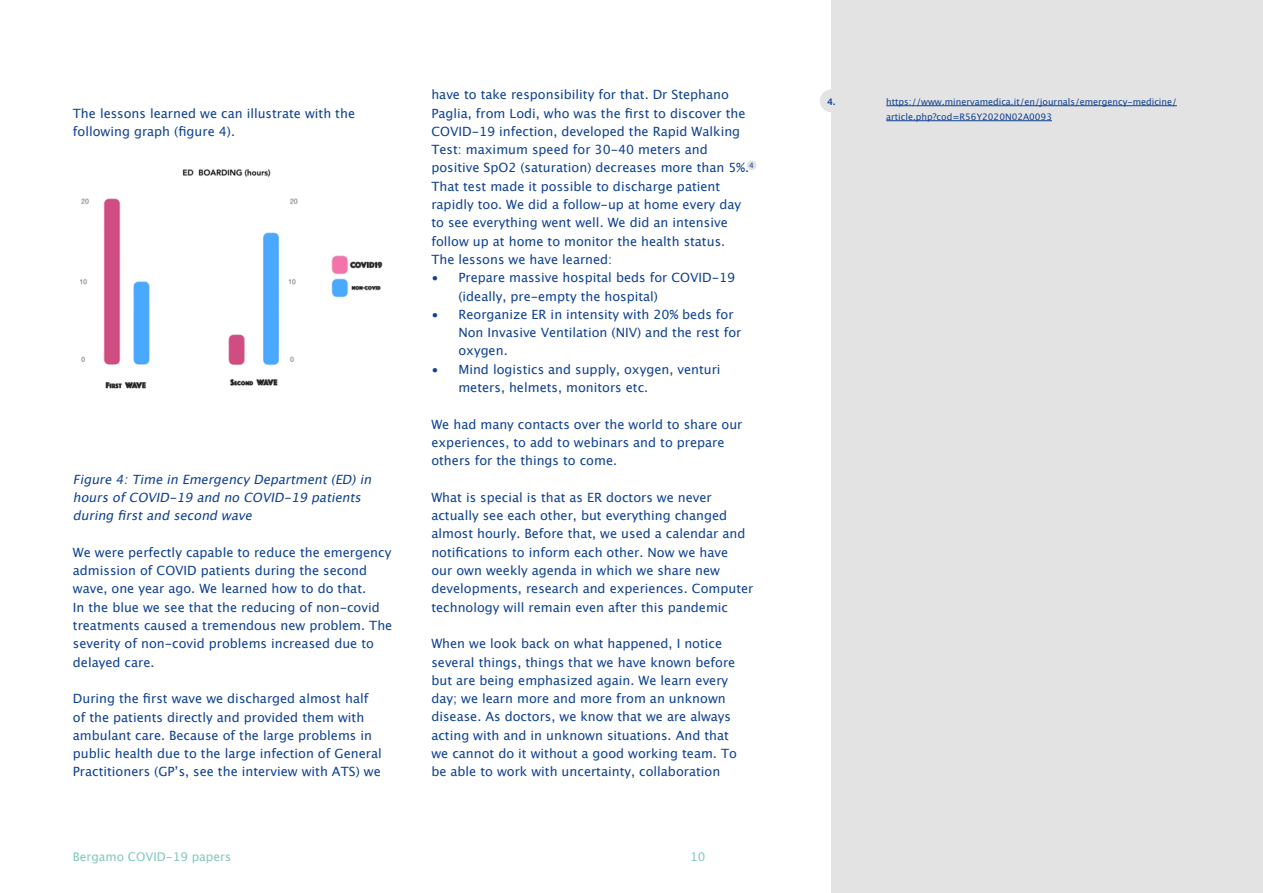
<style>
.page{position:relative;width:1263px;height:893px;background:#fff}
.page>*{position:absolute;margin:0;border:0;box-sizing:border-box;transform-origin:0 0}
.t1{font:12.75px/18.3px "Lucida Grande";color:#0f4292}
.t2{font:italic 12.75px/18.3px "Lucida Grande";color:#0f4292}
.t3{font:12px "Lucida Grande";color:#83c8bb}
.t4{font:9px/15px "Lucida Grande";color:#0f4292}
.t5{font:700 9px "Lucida Grande";color:#0f4292}
</style>
<div class="page">
<div style="left:831px;top:0;width:432px;height:893px;background:#e3e3e3"></div>
<div style="left:747px;top:160px;width:10px;height:10px;background:#e3e3e3;border-radius:50%"></div>
<div style="left:820px;top:89px;width:23px;height:23px;background:#e3e3e3;border-radius:50%"></div>
<hr style="left:886px;top:105px;width:291px;height:1px;background:#0f4292">
<hr style="left:886px;top:120px;width:166px;height:1px;background:#0f4292">
<img style="left:80px;top:169px;width:303px;height:220px">
<p class="t1" style="left:73px;top:104px;width:284px">The lessons learned we can illustrate with the following graph (figure 4).</p>
<p class="t2" style="left:73px;top:470px;width:304px">Figure4:TimeinEmergencyDepartment(ED)in hoursofCOVID-19 and noCOVID-19 patients during firstand second wave</p>
<p class="t1" style="left:73px;top:543px;width:321px">We were perfectly capable to reduce the emergency admission of COVID patients during the second wave, one year ago. We learned how to do that.<br>In the blue we see that the reducing of non-covid treatments caused a tremendous new problem. The severity of non-covid problems increased due to delayed care.</p>
<p class="t1" style="left:73px;top:690px;width:310px">During the first wave we discharged almost half of the patients directly and provided them with ambulant care. Because of the large problems in public health due to the large infection of General Practitioners (GP’s, see the interview with ATS) we</p>
<p class="t1" style="left:431px;top:86px;width:324px">have to take responsibility for that. Dr Stephano Paglia, from Lodi, who was the first to discover the COVID-19 infection, developed the Rapid Walking Test: maximum speed for 30-40 meters and positive SpO2 (saturation) decreases more than 5%.<sup>4<br></sup>That test made it possible to discharge patient rapidly too. We did a follow-up at home every day to see everything went well. We did an intensive follow up at home to monitor the health status.<br>The lessons we have learned:</p>
<p class="t1" style="left:458px;top:269px;width:278px;text-indent:-27px">• Prepare massive hospital beds for COVID-19 (ideally, pre-empty the hospital)</p>
<p class="t1" style="left:458px;top:305px;width:285px;text-indent:-27px">• Reorganize ER in intensity with 20% beds for<br>Non Invasive Ventilation (NIV) and the rest for oxygen.</p>
<p class="t1" style="left:458px;top:360px;width:264px;text-indent:-27px">• Mind logistics and supply, oxygen, venturi meters, helmets, monitors etc.</p>
<p class="t1" style="left:431px;top:415px;width:313px">We had many contacts over the world to share our experiences, to add to webinars and to prepare others for the things to come.</p>
<p class="t1" style="left:431px;top:488px;width:324px">What is special is that as ER doctors we never actually see each other, but everything changed almost hourly. Before that, we used a calendar and notifications to inform each other. Now we have<br>our own weekly agenda in which we share new developments, research and experiences. Computer technology will remain even after this pandemic</p>
<p class="t1" style="left:431px;top:635px;width:307px">When we look back on what happened, I notice several things, things that we have known before but are being emphasized again. We learn every day; we learn more and more from an unknown disease. As doctors, we know that we are always acting with and in unknown situations. And that we cannot do it without a good working team. To be able to work with uncertainty, collaboration</p>
<p class="t3" style="left:73px;top:850px;width:160px">Bergamo COVID-19 papers</p>
<p class="t3" style="left:690px;top:850px;width:17px">10</p>
<p class="t5" style="left:827px;top:94px;width:10px">4.</p>
<p class="t4" style="left:886px;top:94px;width:292px">https://www.minervamedica.it/en/journals/emergency-medicine/ article.php?cod=R56Y2020N02A0093</p>
</div>
